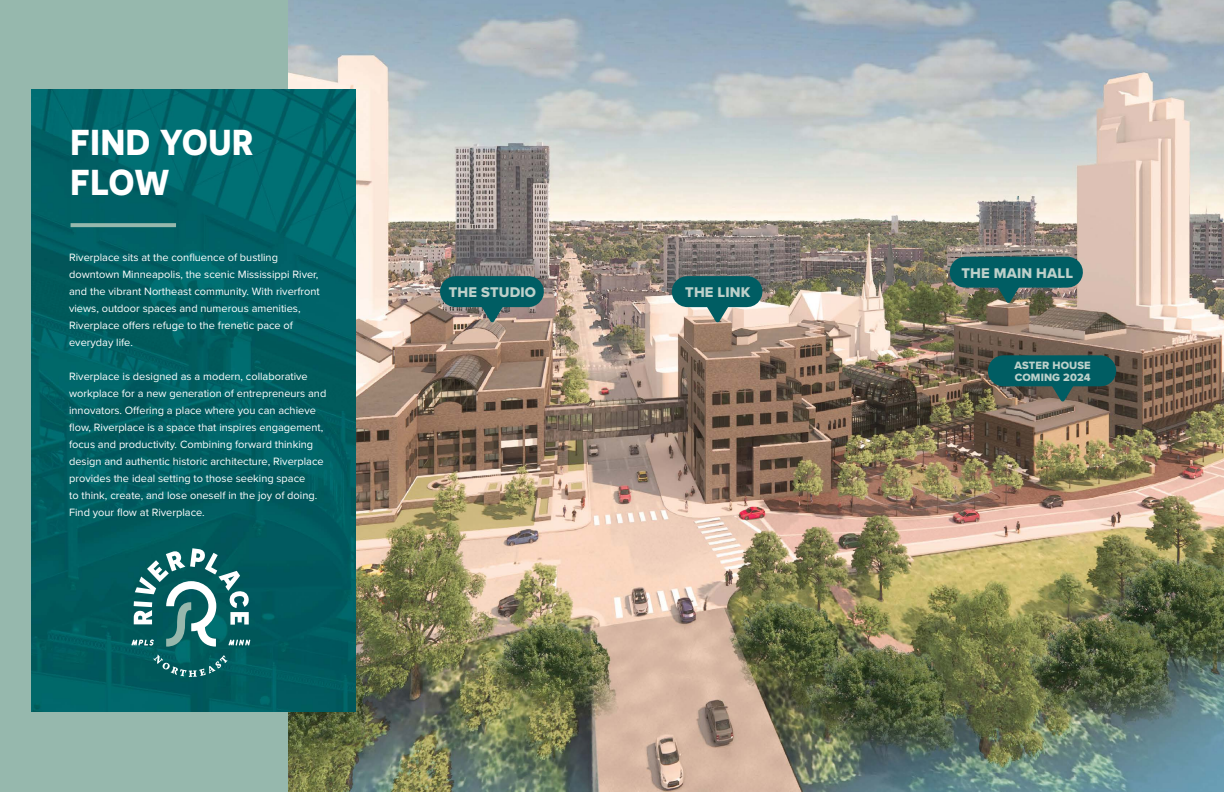
<style>
.page{position:relative;width:1224px;height:792px;background:#fff}
.page>*{position:absolute;margin:0;border:0;box-sizing:border-box;transform-origin:0 0}
.t1{font:700 36px/40px "Novecentosans";letter-spacing:.02em;color:#fff}
.t2{font:14.6px "Proxima Nova Extrabld";letter-spacing:.01em;color:#bdd0ca}
.t3{font:11px/17px "Proxima Nova";color:#fff}
.t4{font:11px/12px "Proxima Nova Extrabld";letter-spacing:.01em;color:#bdd0ca}
</style>
<div class="page">
<div style="left:0;top:0;width:293px;height:792px;background:#96b8ad"></div>
<img style="left:289px;top:0;width:935px;height:792px">
<svg style="left:476px;top:307px;width:34px;height:21px"></svg>
<div style="left:455px;top:276px;width:73px;height:31px;background:#005d63"></div>
<svg style="left:701px;top:307px;width:35px;height:21px"></svg>
<div style="left:687px;top:276px;width:60px;height:31px;background:#005d63"></div>
<svg style="left:992px;top:288px;width:34px;height:21px"></svg>
<div style="left:965px;top:257px;width:102px;height:31px;background:#005d63"></div>
<svg style="left:1046px;top:386px;width:35px;height:21px"></svg>
<div style="left:1003px;top:355px;width:98px;height:31px;background:#005d63"></div>
<img style="left:32px;top:90px;width:324px;height:622px">
<svg style="left:71px;top:223px;width:105px;height:4px"></svg>
<svg style="left:153px;top:655px;width:74px;height:22px;background:#217072"></svg>
<svg style="left:131px;top:548px;width:119px;height:99px;background:#418385"></svg>
<h1 class="t1" style="left:71px;top:122px;width:184px">FIND YOUR<br>FLOW</h1>
<p class="t3" style="left:69px;top:248px;width:252px">Riverplace sits at the confluence of bustling downtown Minneapolis, the scenic Mississippi River, and the vibrant Northeast community. With riverfront views, outdoor spaces and numerous amenities, Riverplace offers refuge to the frenetic pace of everyday life.</p>
<p class="t3" style="left:69px;top:367px;width:259px">Riverplace is designed as a modern, collaborative workplace for a new generation of entrepreneurs and innovators. Offering a place where you can achieve flow, Riverplace is a space that inspires engagement, focus and productivity. Combining forward thinking design and authentic historic architecture, Riverplace provides the ideal setting to those seeking space<br>to think, create, and lose oneself in the joy of doing.<br>Find your flow at Riverplace.</p>
<h2 class="t2" style="left:449px;top:282px;width:89px">THE STUDIO</h2>
<h2 class="t2" style="left:685px;top:282px;width:67px">THE LINK</h2>
<h2 class="t2" style="left:962px;top:262px;width:113px">THE MAIN HALL</h2>
<p class="t4" style="left:1015px;top:360px;width:78px">ASTER HOUSE<br>COMING 2024</p>
</div>
